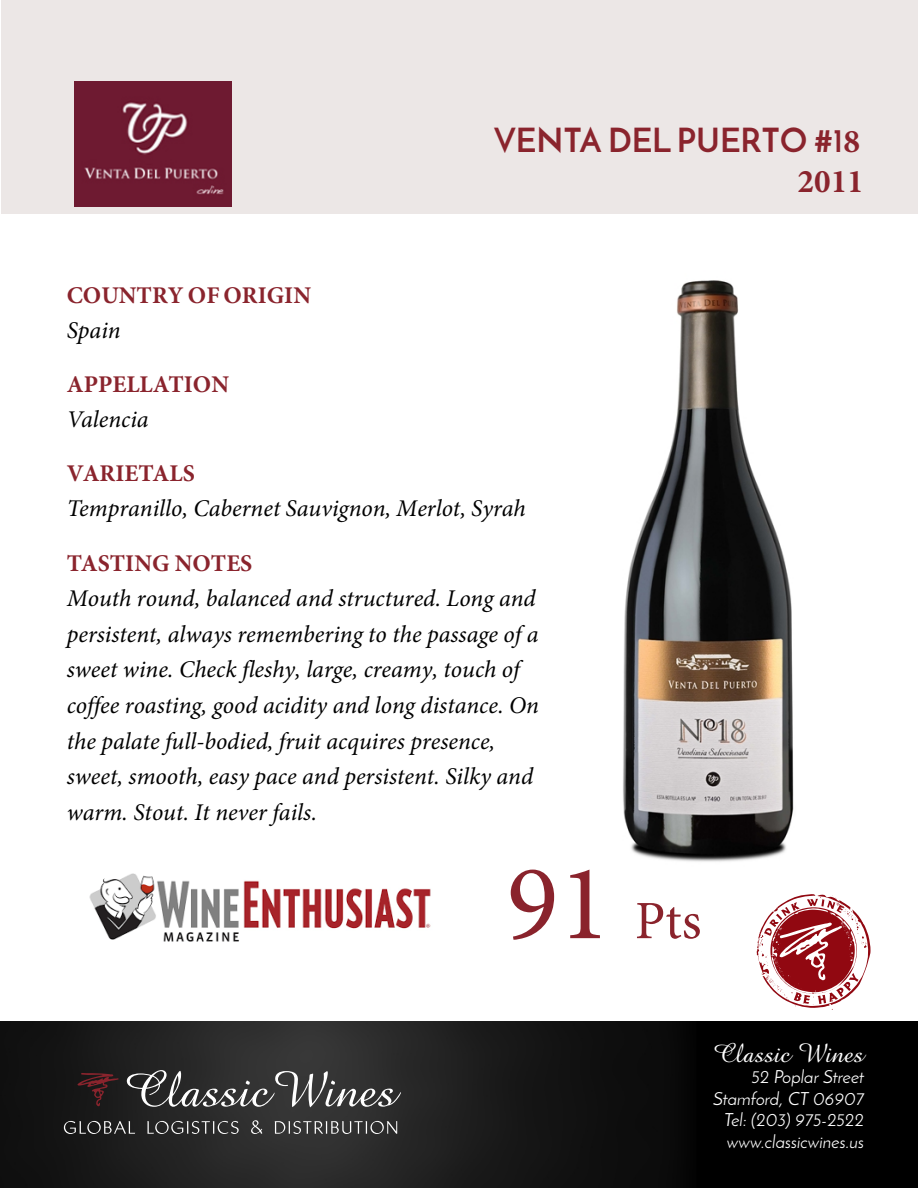
<style>
.page{position:relative;width:918px;height:1188px;background:#fff}
.page>*{position:absolute;margin:0;border:0;box-sizing:border-box;transform-origin:0 0}
.t1{font:54px "Minion Pro";color:#8a232c}
.t2{font:700 33.15px "Josefin Sans";color:#8a242d}
.t3{font:700 33.15px "Minion Pro";color:#8a242d}
.t4{font:27px "Amazone BT";color:#fff}
.t5{font:italic 24px/35.5px "Minion Pro";color:#000}
.t6{font:700 24px "Minion Pro";color:#8a242d}
.t7{font:18px/21.6px "Josefin Sans";color:#fff;text-align:right}
.s1{font-family:"Minion Pro"}
.s2{font-size:108px}
</style>
<div class="page">
<div style="left:1px;top:0;width:917px;height:213px;background:#ece7e6"></div>
<img style="left:0;top:1022px;width:918px;height:166px">
<svg style="left:127px;top:1070px;width:274px;height:37px;background:#535353"></svg>
<svg style="left:64px;top:1121px;width:71px;height:13px"></svg>
<svg style="left:147px;top:1121px;width:92px;height:13px"></svg>
<svg style="left:251px;top:1120px;width:11px;height:14px"></svg>
<svg style="left:275px;top:1121px;width:122px;height:13px;background:#5f5f5f"></svg>
<svg style="left:77px;top:1073px;width:42px;height:33px"></svg>
<svg style="left:757px;top:894px;width:114px;height:116px"></svg>
<img style="left:74px;top:81px;width:157px;height:126px">
<img style="left:623px;top:280px;width:171px;height:582px">
<img style="left:89px;top:873px;width:342px;height:69px">
<h2 class="t2" style="left:494px;top:127px;width:367px">VENTA DEL PUERTO #1<span class="s1">8</span></h2>
<h2 class="t3" style="left:798px;top:158px;width:68px">2011</h2>
<p class="t6" style="left:67px;top:278px;width:246px">COUNTRY OF ORIGIN</p>
<p class="t5" style="left:67px;top:313px;width:55px">Spain</p>
<p class="t6" style="left:67px;top:368px;width:164px">APPELLATION</p>
<p class="t5" style="left:67px;top:402px;width:83px">Valencia</p>
<p class="t6" style="left:67px;top:457px;width:130px">VARIETALS</p>
<p class="t5" style="left:67px;top:491px;width:461px">Tempranillo, Cabernet Sauvignon, Merlot, Syrah</p>
<p class="t6" style="left:67px;top:546px;width:187px">TASTING NOTES</p>
<p class="t5" style="left:67px;top:581px;width:474px">Mouth round, balanced and structured. Long and persistent, always remembering to the passage of a sweet wine. Check fleshy, large, creamy, touch of coffee roasting, good acidity and long distance. On the palate full-bodied, fruit acquires presence, sweet, smooth, easy pace and persistent. Silky and warm. Stout. It never fails.</p>
<h1 class="t1" style="left:507px;top:885px;width:196px"><span class="s2">91</span> Pts</h1>
<p class="t4" style="left:714px;top:1037px;width:152px">Classic Wines</p>
<p class="t7" style="left:713px;top:1068px;width:153px">52 Poplar Street<br>Stamford, CT 06907<br>Tel: (203) 975-2522 www.classicwines.us</p>
</div>
